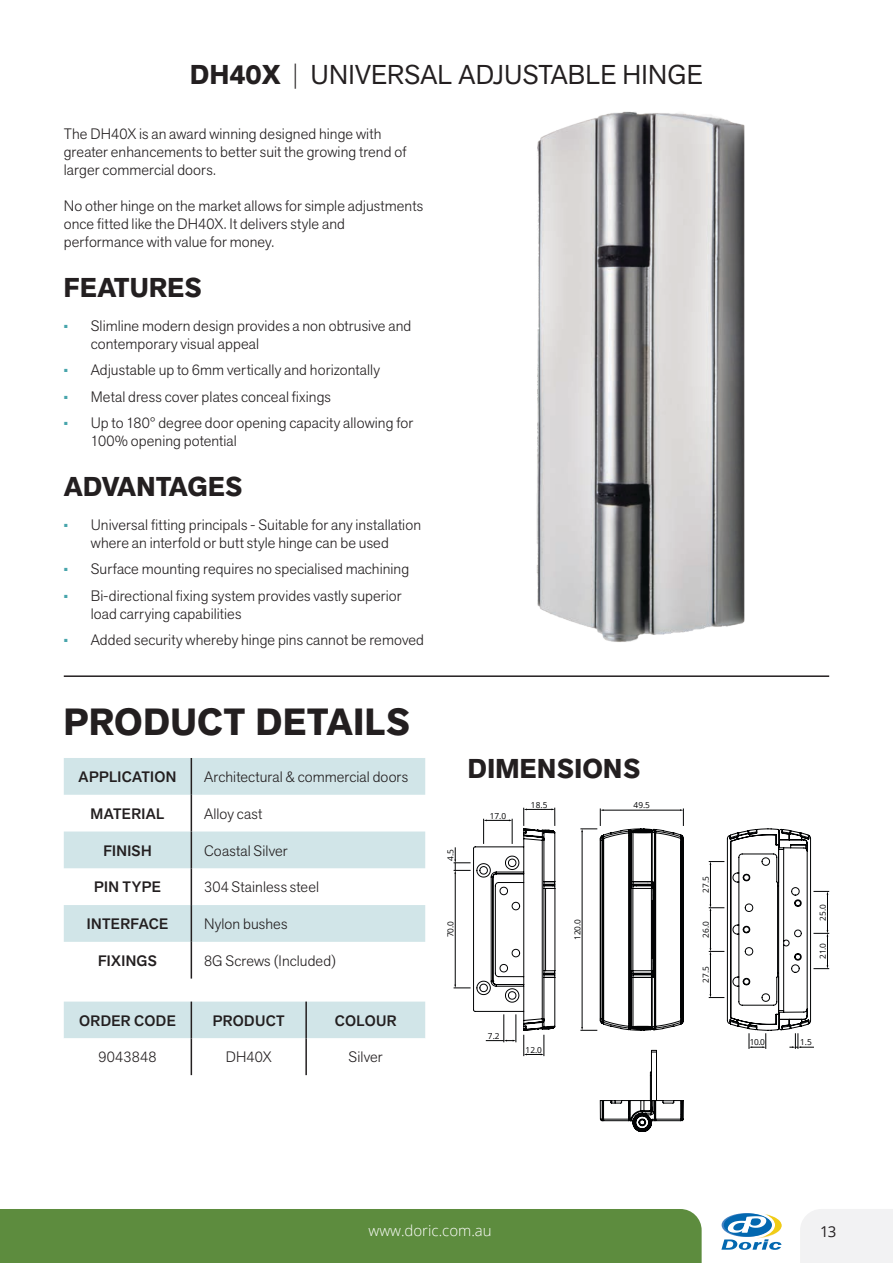
<style>
.page{position:relative;width:893px;height:1263px;background:#fff}
.page>*{position:absolute;margin:0;border:0;box-sizing:border-box;transform-origin:0 0}
.t1{font:700 37.5px "Akzid Grtsk Next";letter-spacing:.01em;color:#231f20}
.t2{font:27px "Akzid Grtsk Next";letter-spacing:.01em;color:#231f20}
.t3{font:700 27px "Akzid Grtsk Next";letter-spacing:.01em;color:#231f20}
.t4{font:300 15px/18px "Akzid Grtsk Next";letter-spacing:.005em;color:#231f20}
.t5{font:500 15px "Akzid Grtsk Next";letter-spacing:.02em;color:#231f20}
.t6{font:300 15px "Open Sans";color:#fff}
.t7{font:900 15px "Akzid Grtsk Next";color:#48a5ac}
.t8{font:15px "Open Sans";color:#231f20}
.t9{font:8.25px "Open Sans";color:#020304}
.s1{font-weight:700}
.s2{font-weight:200}
</style>
<div class="page">
<div style="left:9px;top:1209px;width:693px;height:54px;background:#5d8c3e"></div>
<div style="left:0;top:1209px;width:9px;height:54px;background:#5d8c3e"></div>
<div style="left:722px;top:1213px;width:49px;height:24px;background:#9cbdde;border-radius:50%"></div>
<svg style="left:724px;top:1213px;width:48px;height:24px"></svg>
<svg style="left:721px;top:1214px;width:60px;height:36px"></svg>
<div style="left:800px;top:1209px;width:93px;height:54px;background:#f2f2f3"></div>
<hr style="left:64px;top:675px;width:765px;height:2px;background:#231f20">
<svg style="left:64px;top:758px;width:361px;height:184px;fill:#d1e5e8"></svg>
<hr style="left:191px;top:758px;width:1px;height:37px;background:#231f20">
<hr style="left:191px;top:795px;width:1px;height:36px;background:#231f20">
<hr style="left:191px;top:831px;width:1px;height:37px;background:#231f20">
<hr style="left:191px;top:868px;width:1px;height:37px;background:#231f20">
<hr style="left:191px;top:905px;width:1px;height:37px;background:#231f20">
<hr style="left:191px;top:942px;width:1px;height:36px;background:#231f20">
<svg style="left:64px;top:1001px;width:361px;height:74px"></svg>
<hr style="left:191px;top:1001px;width:1px;height:37px;background:#231f20">
<hr style="left:305px;top:1001px;width:2px;height:37px;background:#231f20">
<hr style="left:191px;top:1038px;width:1px;height:37px;background:#231f20">
<hr style="left:305px;top:1038px;width:2px;height:37px;background:#231f20">
<img style="left:536px;top:111px;width:209px;height:531px">
<svg style="left:600px;top:1050px;width:84px;height:82px"></svg>
<svg style="left:709px;top:828px;width:120px;height:221px"></svg>
<svg style="left:454px;top:808px;width:101px;height:248px"></svg>
<svg style="left:580px;top:808px;width:104px;height:223px"></svg>
<h2 class="t2" style="left:190px;top:57px;width:514px"><span class="s1">DH40X</span> <span class="s2">|</span> UNIVERSAL ADJUSTABLE HINGE</h2>
<p class="t4" style="left:64px;top:124px;width:344px">The DH40X is an award winning designed hinge with greater enhancements to better suit the growing trend of larger commercial doors.</p>
<p class="t4" style="left:64px;top:196px;width:361px">No other hinge on the market allows for simple adjustments once fitted like the DH40X. It delivers style and performance with value for money.</p>
<h2 class="t3" style="left:64px;top:270px;width:139px">FEATURES</h2>
<p class="t7" style="left:64px;top:316px;width:6px">∙</p>
<p class="t4" style="left:91px;top:316px;width:322px">Slimline modern design provides a non obtrusive and contemporary visual appeal</p>
<p class="t7" style="left:64px;top:360px;width:6px">∙</p>
<p class="t4" style="left:91px;top:361px;width:291px">Adjustable up to 6mm vertically and horizontally</p>
<p class="t7" style="left:64px;top:387px;width:6px">∙</p>
<p class="t4" style="left:91px;top:387px;width:242px">Metal dress cover plates conceal fixings</p>
<p class="t7" style="left:64px;top:413px;width:6px">∙</p>
<p class="t4" style="left:91px;top:414px;width:324px">Up to 180° degree door opening capacity allowing for<br>100% opening potential</p>
<h2 class="t3" style="left:64px;top:469px;width:180px">ADVANTAGES</h2>
<p class="t7" style="left:64px;top:515px;width:6px">∙</p>
<p class="t4" style="left:91px;top:515px;width:332px">Universal fitting principals - Suitable for any installation where an interfold or butt style hinge can be used</p>
<p class="t7" style="left:64px;top:559px;width:6px">∙</p>
<p class="t4" style="left:91px;top:560px;width:320px">Surface mounting requires no specialised machining</p>
<p class="t7" style="left:64px;top:586px;width:6px">∙</p>
<p class="t4" style="left:91px;top:586px;width:312px">Bi-directional fixing system provides vastly superior load carrying capabilities</p>
<p class="t7" style="left:64px;top:630px;width:6px">∙</p>
<p class="t4" style="left:91px;top:631px;width:335px">Added security whereby hinge pins cannot be removed</p>
<h1 class="t1" style="left:64px;top:698px;width:347px">PRODUCT DETAILS</h1>
<p class="t5" style="left:79px;top:767px;width:99px">APPLICATION</p>
<p class="t4" style="left:204px;top:768px;width:205px">Architectural &amp; commercial doors</p>
<p class="t5" style="left:91px;top:804px;width:75px">MATERIAL</p>
<p class="t4" style="left:204px;top:804px;width:60px">Alloy cast</p>
<p class="t5" style="left:103px;top:840px;width:50px">FINISH</p>
<p class="t4" style="left:204px;top:841px;width:85px">Coastal Silver</p>
<p class="t5" style="left:94px;top:877px;width:68px">PIN TYPE</p>
<p class="t4" style="left:204px;top:878px;width:117px">304 Stainless steel</p>
<p class="t5" style="left:87px;top:914px;width:83px">INTERFACE</p>
<p class="t4" style="left:204px;top:915px;width:85px">Nylon bushes</p>
<p class="t5" style="left:98px;top:951px;width:60px">FIXINGS</p>
<p class="t4" style="left:204px;top:951px;width:134px">8G Screws (Included)</p>
<p class="t5" style="left:79px;top:1011px;width:98px">ORDER CODE</p>
<p class="t5" style="left:213px;top:1011px;width:73px">PRODUCT</p>
<p class="t5" style="left:335px;top:1011px;width:63px">COLOUR</p>
<p class="t4" style="left:98px;top:1048px;width:60px">9043848</p>
<p class="t4" style="left:226px;top:1048px;width:47px">DH40X</p>
<p class="t4" style="left:349px;top:1048px;width:36px">Silver</p>
<p class="t9" style="left:445px;top:861px;width:13px;rotate:-90deg">4.5</p>
<h2 class="t3" style="left:468px;top:751px;width:174px">DIMENSIONS</h2>
<p class="t9" style="left:490px;top:810px;width:18px">17.0</p>
<p class="t9" style="left:531px;top:799px;width:18px">18.5</p>
<p class="t9" style="left:634px;top:800px;width:18px">49.5</p>
<p class="t9" style="left:445px;top:937px;width:18px;rotate:-90deg">70.0</p>
<p class="t9" style="left:572px;top:940px;width:23px;rotate:-90deg">120.0</p>
<p class="t9" style="left:488px;top:1030px;width:13px">7.2</p>
<p class="t9" style="left:526px;top:1044px;width:18px">12.0</p>
<p class="t9" style="left:700px;top:893px;width:18px;rotate:-90deg">27.5</p>
<p class="t9" style="left:700px;top:938px;width:18px;rotate:-90deg">26.0</p>
<p class="t9" style="left:700px;top:983px;width:18px;rotate:-90deg">27.5</p>
<p class="t9" style="left:817px;top:920px;width:18px;rotate:-90deg">25.0</p>
<p class="t9" style="left:817px;top:959px;width:18px;rotate:-90deg">21.0</p>
<p class="t9" style="left:750px;top:1037px;width:16px">10.0</p>
<p class="t9" style="left:800px;top:1037px;width:13px">1.5</p>
<p class="t6" style="left:368px;top:1220px;width:125px">www.doric.com.au</p>
<p class="t8" style="left:820px;top:1222px;width:18px">13</p>
</div>
